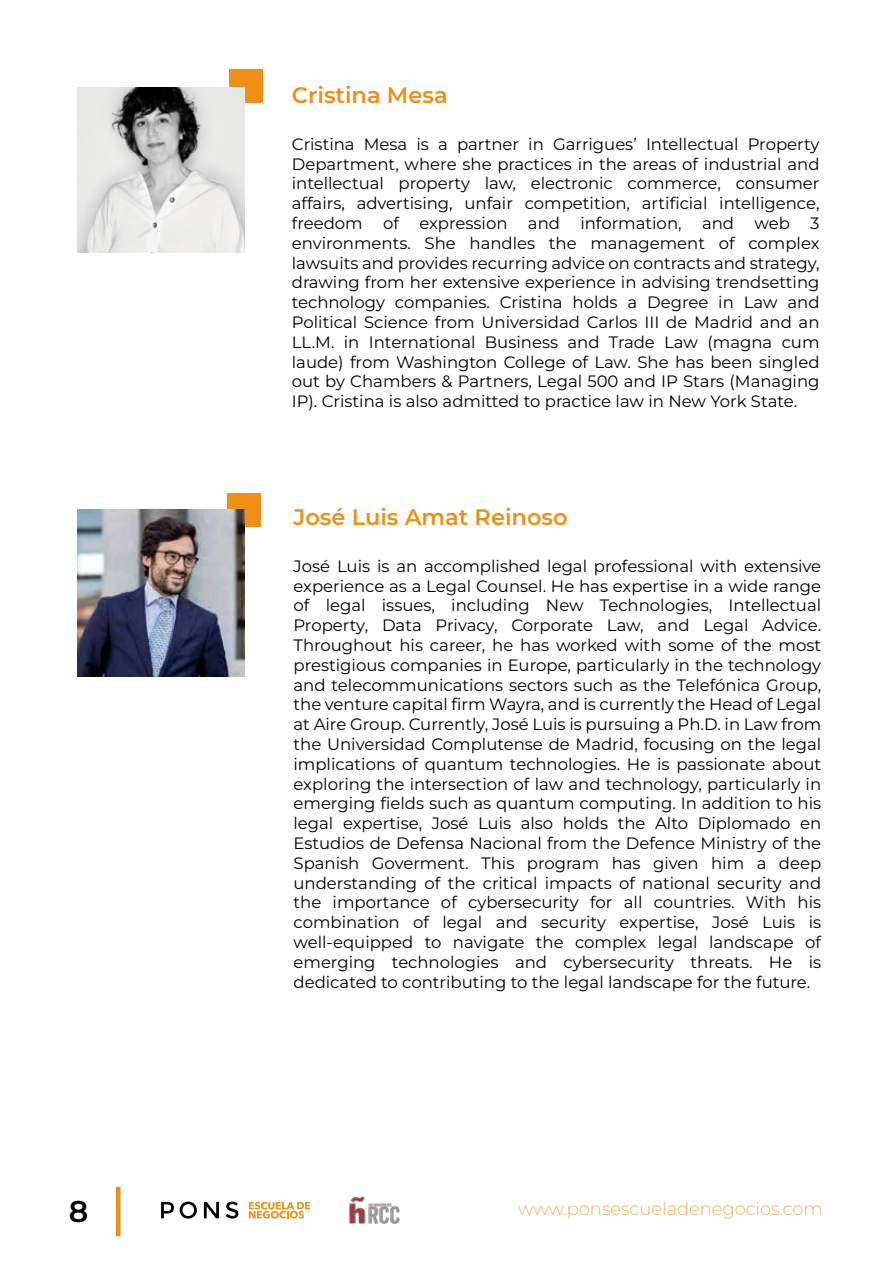
<style>
.page{position:relative;width:893px;height:1263px;background:#fff}
.page>*{position:absolute;margin:0;border:0;box-sizing:border-box;transform-origin:0 0}
.t1{font:600 30px "Montserrat";color:#000}
.t2{font:600 22.5px "Montserrat";color:#ef8f15}
.t3{font:200 18px "Montserrat";color:#ef8f15}
.t4{font:16.5px/19.8px "Montserrat";color:#000;text-align:justify}
</style>
<div class="page">
<hr style="left:116px;top:1187px;width:4px;height:49px;background:#ef8f15">
<svg style="left:249px;top:1202px;width:61px;height:16px"></svg>
<svg style="left:161px;top:1202px;width:13px;height:16px"></svg>
<svg style="left:180px;top:1201px;width:17px;height:17px"></svg>
<svg style="left:204px;top:1202px;width:15px;height:16px"></svg>
<svg style="left:226px;top:1201px;width:12px;height:17px"></svg>
<img style="left:349px;top:1196px;width:51px;height:28px">
<div style="left:228px;top:493px;width:33px;height:33px;background:#ef8f15"></div>
<img style="left:78px;top:510px;width:166px;height:166px">
<div style="left:229px;top:70px;width:33px;height:33px;background:#ef8f15"></div>
<img style="left:78px;top:87px;width:166px;height:166px">
<h2 class="t2" style="left:292px;top:80px;width:157px">Cristina Mesa</h2>
<p class="t4" style="left:292px;top:134px;width:529px">Cristina Mesa is a partner in Garrigues’ Intellectual Property Department, where she practices in the areas of industrial and intellectual property law, electronic commerce, consumer affairs, advertising, unfair competition, artificial intelligence, freedom of expression and information, and web 3 environments. She handles the management of complex lawsuits and provides recurring advice on contracts and strategy, drawing from her extensive experience in advising trendsetting technology companies. Cristina holds a Degree in Law and Political Science from Universidad Carlos III de Madrid and an LL.M. in International Business and Trade Law (magna cum laude) from Washington College of Law. She has been singled out by Chambers &amp; Partners, Legal 500 and IP Stars (Managing IP). Cristina is also admitted to practice law in New York State.</p>
<h2 class="t2" style="left:294px;top:502px;width:276px">José Luis Amat Reinoso</h2>
<p class="t4" style="left:294px;top:556px;width:529px">José Luis is an accomplished legal professional with extensive experience as a Legal Counsel. He has expertise in a wide range of legal issues, including New Technologies, Intellectual Property, Data Privacy, Corporate Law, and Legal Advice.<br>Throughout his career, he has worked with some of the most prestigious companies in Europe, particularly in the technology and telecommunications sectors such as the Telefónica Group, the venture capital firm Wayra, and is currently the Head of Legal at Aire Group. Currently, José Luis is pursuing a Ph.D. in Law from the Universidad Complutense de Madrid, focusing on the legal implications of quantum technologies. He is passionate about exploring the intersection of law and technology, particularly in emerging fields such as quantum computing. In addition to his legal expertise, José Luis also holds the Alto Diplomado en Estudios de Defensa Nacional from the Defence Ministry of the Spanish Goverment. This program has given him a deep understanding of the critical impacts of national security and the importance of cybersecurity for all countries. With his combination of legal and security expertise, José Luis is well-equipped to navigate the complex legal landscape of emerging technologies and cybersecurity threats. He is dedicated to contributing to the legal landscape for the future.</p>
<h1 class="t1" style="left:69px;top:1191px;width:21px">8</h1>
<p class="t3" style="left:518px;top:1196px;width:306px">www.ponsescueladenegocios.com</p>
</div>
